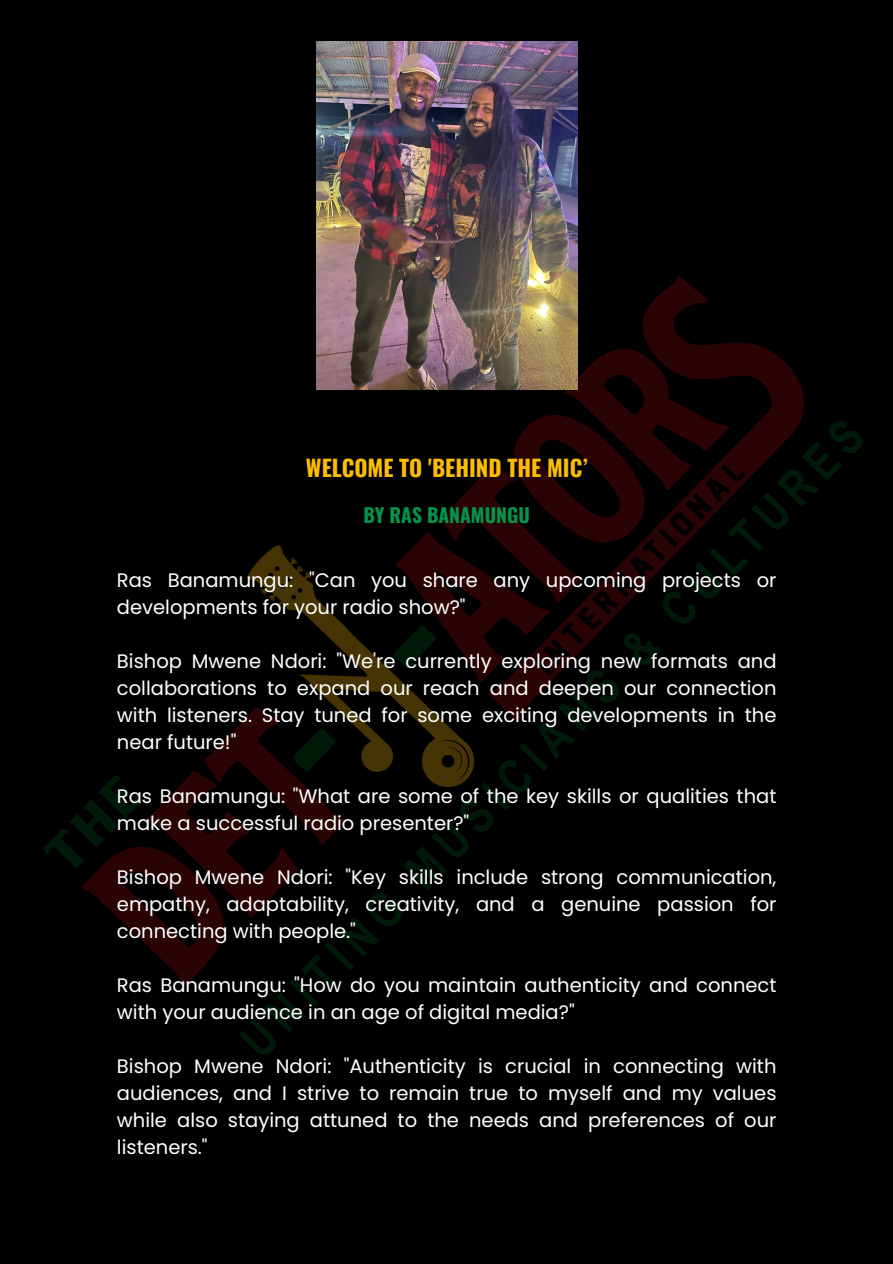
<style>
.page{position:relative;width:893px;height:1264px;background:#fff}
.page>*{position:absolute;margin:0;border:0;box-sizing:border-box;transform-origin:0 0}
.t1{font:700 22.5px "Oswald";color:#fbbc04}
.t2{font:19.5px/27px "Poppins";color:#fff}
.t3{font:700 19.5px "Oswald";color:#04944b}
</style>
<div class="page">
<img style="left:0;top:0;width:892px;height:1263px">
<img style="left:316px;top:42px;width:261px;height:347px">
<p class="t1" style="left:306px;top:450px;width:283px">WELCOME TO 'BEHIND THE MIC’</p>
<p class="t3" style="left:363px;top:499px;width:168px">BY RAS BANAMUNGU</p>
<p class="t2" style="left:117px;top:566px;width:661px">Ras Banamungu: "Can you share any upcoming projects or developments for your radio show?"</p>
<h1 class="t2" style="left:117px;top:647px;width:661px;text-align:justify">Bishop Mwene Ndori: "We're currently exploring new formats and collaborations to expand our reach and deepen our connection with listeners. Stay tuned for some exciting developments in the near future!"</h1>
<h2 class="t2" style="left:117px;top:782px;width:661px">Ras Banamungu: "What are some of the key skills or qualities that make a successful radio presenter?"</h2>
<p class="t2" style="left:117px;top:863px;width:661px;text-align:justify">Bishop Mwene Ndori: "Key skills include strong communication, empathy, adaptability, creativity, and a genuine passion for connecting with people."</p>
<p class="t2" style="left:117px;top:971px;width:661px">Ras Banamungu: "How do you maintain authenticity and connect with your audience in an age of digital media?"</p>
<p class="t2" style="left:117px;top:1052px;width:661px;text-align:justify">Bishop Mwene Ndori: "Authenticity is crucial in connecting with audiences, and I strive to remain true to myself and my values while also staying attuned to the needs and preferences of our listeners."</p>
</div>
